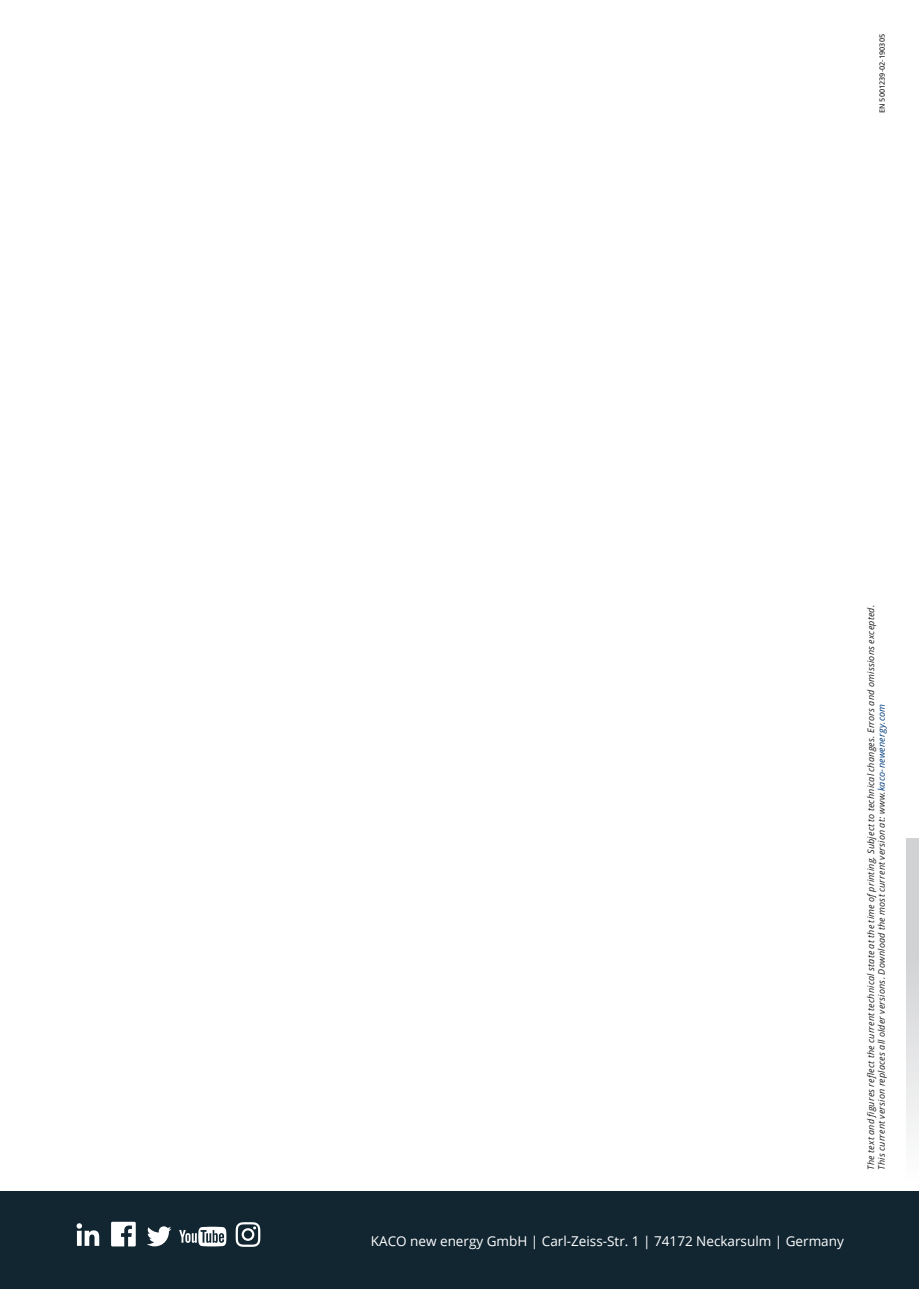
<style>
.page{position:relative;width:919px;height:1289px;background:#fff}
.page>*{position:absolute;margin:0;border:0;box-sizing:border-box;transform-origin:0 0}
.t1{font:13.5px "Open Sans";color:#fff}
.t2{font:italic 9px/10.8px "Open Sans";letter-spacing:.025em;color:#231f20}
.t3{font:7.5px "Frutiger LT Pro";color:#231f20}
.s1{color:#013d7d}
</style>
<div class="page">
<div style="left:0;top:1191px;width:906px;height:97px;background:#122632"></div>
<svg style="left:77px;top:1223px;width:22px;height:22px"></svg>
<svg style="left:147px;top:1226px;width:24px;height:20px"></svg>
<svg style="left:179px;top:1226px;width:47px;height:20px"></svg>
<svg style="left:111px;top:1221px;width:25px;height:25px"></svg>
<svg style="left:236px;top:1222px;width:24px;height:24px"></svg>
<svg style="left:906px;top:838px;width:12px;height:450px"></svg>
<p class="t3" style="left:877px;top:113px;width:81px;rotate:-90deg">EN 5001239-02-190305</p>
<p class="t2" style="left:865px;top:1169px;width:566px;rotate:-90deg">The text and figures reflect the current technical state at the time ofprinting. Subject to technical changes. Errors and omissions excepted.<br>This current version replaces all older versions. Download the most current version at: www.<span class="s1">kaco-newenergy.com</span></p>
<h1 class="t1" style="left:371px;top:1232px;width:474px">KACO new energy GmbH | Carl-Zeiss-Str. 1 | 74172 Neckarsulm | Germany</h1>
</div>
